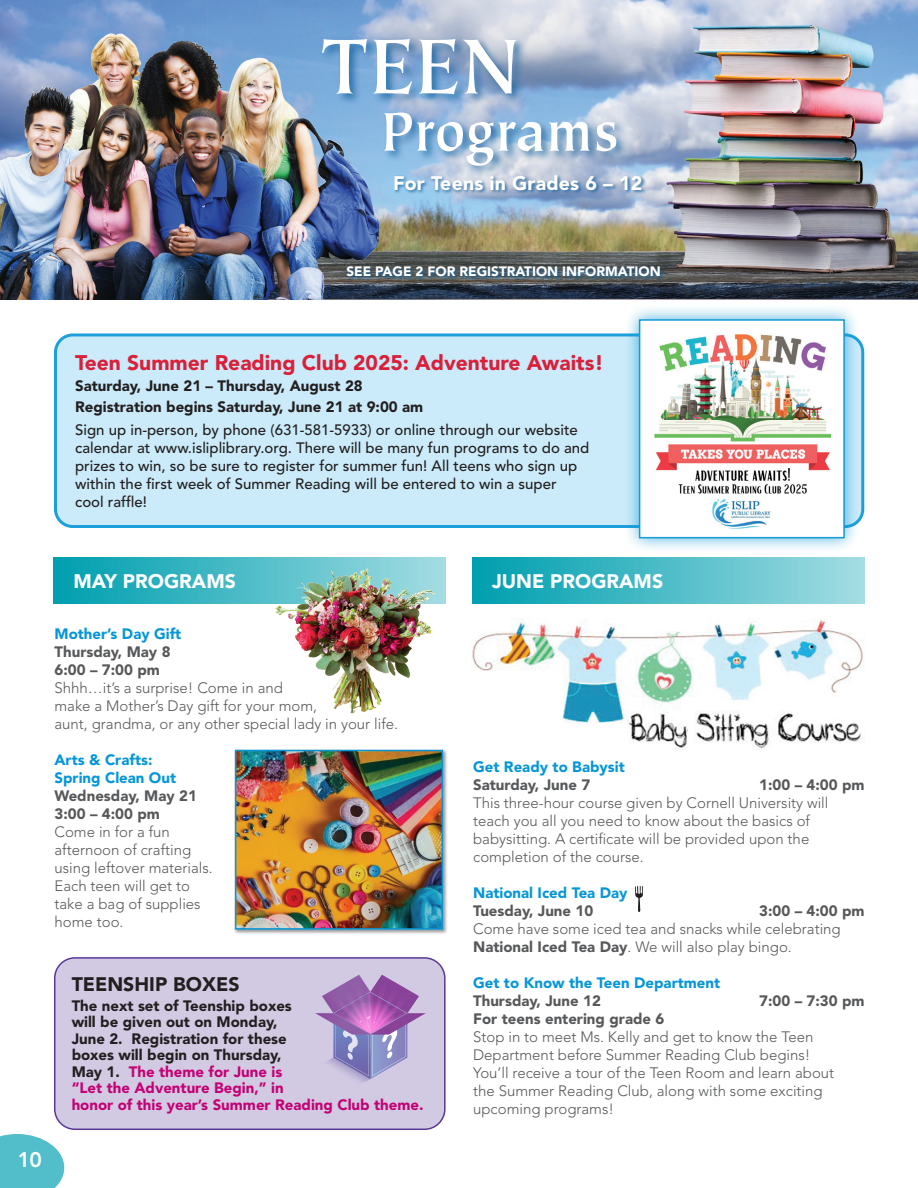
<style>
.page{position:relative;width:918px;height:1188px;background:#fff}
.page>*{position:absolute;margin:0;border:0;box-sizing:border-box;transform-origin:0 0}
.t1{font:700 87.45px "Tiepolo Std";color:#fff;scale:.91 1}
.t2{font:700 61.05px "Tiepolo Std";color:#fff;scale:.91 1}
.t3{font:900 21px "Avenir LT Std";color:#da1f39}
.t4{font:800 21px "Avenir LT Std";color:#fff}
.t5{font:900 19.5px "Avenir LT Std";color:#fff}
.t6{font:900 19.5px "Avenir LT Std";color:#231f20}
.t7{font:300 15px/18px "Avenir LT Std";color:#57585a}
.t8{font:900 15px/16.5px "Avenir LT Std";color:#231f20}
.t9{font:500 15px/18px "Avenir LT Std";color:#231f20}
.t10{font:900 15px/18px "Avenir LT Std";color:#57585a}
.t11{font:900 15px/18px "Avenir LT Std";color:#0696d7}
.t12{font:900 13.5px "Avenir LT Std";color:#fff}
.s1{font-weight:900}
.s2{color:#c30175}
</style>
<div class="page">
<svg style="left:0;top:1134px;width:64px;height:54px;background:#66c5cf"></svg>
<div style="left:53px;top:557px;width:393px;height:47px;background:linear-gradient(to right,#009eae,#a3dce2)"></div>
<div style="left:472px;top:557px;width:393px;height:47px;background:linear-gradient(to right,#009eaf,#a3dce2)"></div>
<div style="left:234px;top:749px;width:214px;height:186px;background:#231f20;opacity:.45"></div>
<img style="left:238px;top:753px;width:202px;height:174px">
<div style="left:235px;top:750px;width:208px;height:180px;border:2px solid #0696d7"></div>
<img style="left:0;top:0;width:918px;height:299px">
<img style="left:0;top:15px;width:379px;height:284px">
<div style="left:319px;top:36px;width:310px;height:142px;background:#0e5f9a;opacity:.75"></div>
<div style="left:394px;top:174px;width:252px;height:21px;background:#0e5f9a;opacity:.75"></div>
<div style="left:346px;top:265px;width:318px;height:16px;background:#0e5f9a;opacity:.75"></div>
<div style="left:55px;top:958px;width:390px;height:171px;background:#d2cae3;border-radius:20px"></div>
<div style="left:54px;top:957px;width:392px;height:173px;border:2px solid #5b3896;border-radius:20px"></div>
<svg style="left:315px;top:975px;width:111px;height:108px"></svg>
<img style="left:268px;top:561px;width:175px;height:153px">
<div style="left:55px;top:335px;width:808px;height:192px;background:#c6eafa;border-radius:17px"></div>
<div style="left:54px;top:333px;width:810px;height:195px;border:3px solid #0696d7;border-radius:17px"></div>
<div style="left:624px;top:304px;width:236px;height:249px;background:#149ad7;opacity:.75"></div>
<div style="left:640px;top:320px;width:204px;height:218px;background:#fff"></div>
<img style="left:654px;top:334px;width:178px;height:195px">
<div style="left:639px;top:319px;width:206px;height:219px;border:2px solid #149ad7"></div>
<img style="left:472px;top:619px;width:391px;height:130px">
<img style="left:635px;top:886px;width:8px;height:26px">
<h1 class="t1" style="left:320px;top:18px;width:222px">TEEN</h1>
<h2 class="t2" style="left:381px;top:98px;width:263px">Programs</h2>
<h3 class="t5" style="left:393px;top:172px;width:251px">For Teens in Grades 6 – 12</h3>
<p class="t12" style="left:347px;top:263px;width:316px">SEE PAGE 2 FOR REGISTRATION INFORMATION</p>
<h3 class="t3" style="left:75px;top:350px;width:530px">Teen Summer Reading Club 2025: Adventure Awaits!</h3>
<p class="t8" style="left:75px;top:376px;width:350px;line-height:21px">Saturday, June 21 – Thursday, August 28<br>Registration begins Saturday, June 21 at 9:00 am</p>
<p class="t9" style="left:75px;top:421px;width:516px">Sign up in-person, by phone (631-581-5933) or online through our website calendar at www.isliplibrary.org. There will be many fun programs to do and prizes to win, so be sure to register for summer fun! All teens who sign up within the first week of Summer Reading will be entered to win a super<br>cool raffle!</p>
<h3 class="t4" style="left:18px;top:1147px;width:26px">10</h3>
<h3 class="t5" style="left:73px;top:569px;width:164px">MAY PROGRAMS</h3>
<h3 class="t5" style="left:492px;top:569px;width:173px">JUNE PROGRAMS</h3>
<p class="t11" style="left:55px;top:625px;width:128px">Mother’s Day Gift</p>
<p class="t10" style="left:55px;top:643px;width:118px">Thursday, May 8<br>6:00 – 7:00 pm</p>
<p class="t7" style="left:55px;top:679px;width:345px">Shhh…it’s a surprise! Come in and<br>make a Mother’s Day gift for your mom,<br>aunt, grandma, or any other special lady in your life.</p>
<p class="t11" style="left:55px;top:751px;width:123px">Arts &amp; Crafts:<br>Spring Clean Out</p>
<p class="t10" style="left:55px;top:787px;width:144px">Wednesday, May 21<br>3:00 – 4:00 pm</p>
<p class="t7" style="left:55px;top:823px;width:160px">Come in for a fun afternoon of crafting using leftover materials.<br>Each teen will get to take a bag of supplies home too.</p>
<p class="t11" style="left:473px;top:758px;width:153px">Get Ready to Babysit</p>
<p class="t10" style="left:473px;top:776px;width:119px">Saturday, June 7</p>
<p class="t10" style="left:759px;top:776px;width:107px">1:00 – 4:00 pm</p>
<p class="t7" style="left:473px;top:794px;width:357px">This three-hour course given by Cornell University will teach you all you need to know about the basics of babysitting. A certificate will be provided upon the completion of the course.</p>
<p class="t11" style="left:473px;top:884px;width:156px">National Iced Tea Day</p>
<p class="t10" style="left:473px;top:902px;width:122px">Tuesday, June 10</p>
<p class="t10" style="left:759px;top:902px;width:107px">3:00 – 4:00 pm</p>
<p class="t7" style="left:473px;top:920px;width:369px">Come have some iced tea and snacks while celebrating<br><span class="s1">National Iced Tea Day</span>. We will also play bingo.</p>
<p class="t11" style="left:473px;top:974px;width:249px">Get to Know the Teen Department</p>
<p class="t10" style="left:473px;top:992px;width:129px">Thursday, June 12</p>
<p class="t10" style="left:759px;top:992px;width:107px">7:00 – 7:30 pm</p>
<p class="t10" style="left:473px;top:1010px;width:193px">For teens entering grade 6</p>
<p class="t7" style="left:473px;top:1028px;width:363px">Stop in to meet Ms. Kelly and get to know the Teen Department before Summer Reading Club begins!<br>You’ll receive a tour of the Teen Room and learn about the Summer Reading Club, along with some exciting upcoming programs!</p>
<h3 class="t6" style="left:72px;top:972px;width:169px">TEENSHIP BOXES</h3>
<p class="t8" style="left:72px;top:997px;width:353px">The next set of Teenship boxes<br>will be given out on Monday,<br>June 2. Registration for these<br>boxes will begin on Thursday,<br>May 1. <span class="s2">The theme for June is<br>“Let the Adventure Begin,” in<br>honor of this year’s Summer Reading Club theme.</span></p>
</div>
